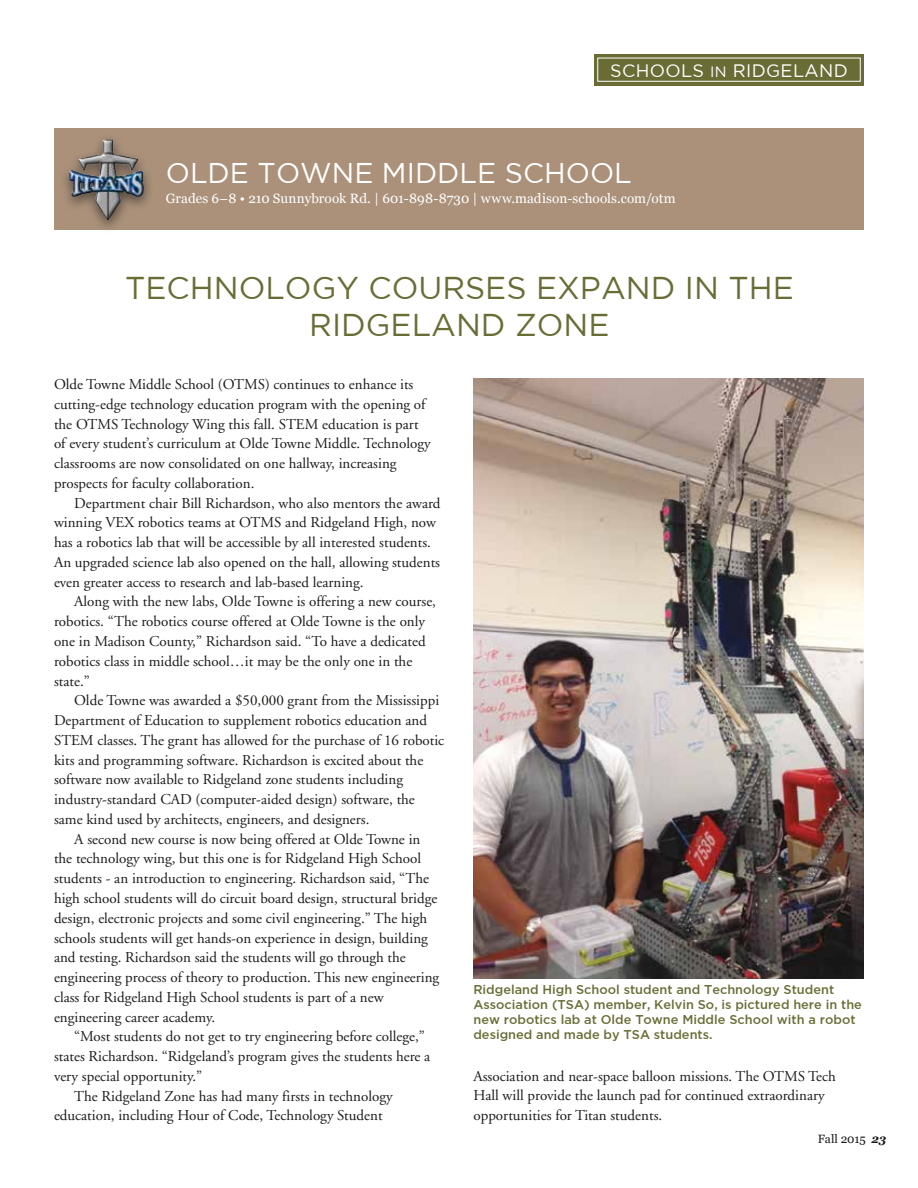
<style>
.page{position:relative;width:918px;height:1188px;background:#fff}
.page>*{position:absolute;margin:0;border:0;box-sizing:border-box;transform-origin:0 0}
.t1{font:31.5px/37.8px "Gotham";color:#696d35;text-align:center}
.t2{font:28.5px "Gotham";color:#fff}
.t3{font:18px "Gotham";letter-spacing:.02em;color:#fff}
.t4{font:15px/19.8px "Adobe Garamond";color:#1c1b1a}
.t5{font:13.5px "Georgia";letter-spacing:.01em;color:#fff}
.t6{font:500 12.75px/15px "Gotham";color:#696d35}
.t7{font:12px "Georgia";color:#1c1b1a}
.s1{font-size:15px}
.s2{font-weight:700;font-style:italic}
</style>
<div class="page">
<img style="left:473px;top:378px;width:391px;height:601px">
<div style="left:594px;top:54px;width:270px;height:31px;background:#696d35"></div>
<div style="left:597px;top:58px;width:264px;height:24px;border:1px solid #fff"></div>
<div style="left:54px;top:128px;width:810px;height:102px;background:#ab917a"></div>
<div style="left:59px;top:133px;width:95px;height:101px;background:#1c1b1a;opacity:.6"></div>
<img style="left:69px;top:140px;width:43px;height:80px">
<p class="t3" style="left:610px;top:60px;width:239px">SCHOOLS <span class="s1">IN</span> RIDGELAND</p>
<h2 class="t2" style="left:166px;top:157px;width:468px">OLDE TOWNE MIDDLE SCHOOL</h2>
<p class="t5" style="left:166px;top:188px;width:511px">Grades 6–8 • 210 Sunnybrook Rd. | 601-898-8730 | www.madison-schools.com/otm</p>
<h1 class="t1" style="left:125px;top:268px;width:670px">TECHNOLOGY COURSES EXPAND IN THE<br>RIDGELAND ZONE</h1>
<p class="t4" style="left:54px;top:375px;width:378px">Olde Towne Middle School (OTMS) continues to enhance its cutting-edge technology education program with the opening of the OTMS Technology Wing this fall. STEM education is part of every student’s curriculum at Olde Towne Middle. Technology classrooms are now consolidated on one hallway, increasing prospects for faculty collaboration.</p>
<p class="t4" style="left:54px;top:493px;width:388px;text-indent:20px">Department chair Bill Richardson, who also mentors the award winning VEX robotics teams at OTMS and Ridgeland High, now has a robotics lab that will be accessible by all interested students.<br>An upgraded science lab also opened on the hall, allowing students even greater access to research and lab-based learning.</p>
<p class="t4" style="left:54px;top:592px;width:384px;text-indent:20px">Along with the new labs, Olde Towne is offering a new course, robotics. “The robotics course offered at Olde Towne is the only one in Madison County,” Richardson said. “To have a dedicated robotics class in middle school…it may be the only one in the state.”</p>
<p class="t4" style="left:74px;top:691px;width:366px">Olde Towne was awarded a $50,000 grant from the Mississippi</p>
<p class="t4" style="left:54px;top:711px;width:374px">Department of Education to supplement robotics education and</p>
<p class="t4" style="left:54px;top:731px;width:392px">STEM classes. The grant has allowed for the purchase of 16 robotic</p>
<p class="t4" style="left:54px;top:750px;width:371px">kits and programming software. Richardson is excited about the</p>
<p class="t4" style="left:54px;top:770px;width:351px">software now available to Ridgeland zone students including</p>
<p class="t4" style="left:54px;top:790px;width:362px">industry-standard CAD (computer-aided design) software, the</p>
<p class="t4" style="left:54px;top:810px;width:317px">same kind used by architects, engineers, and designers.</p>
<p class="t4" style="left:74px;top:829px;width:348px">A second new course is now being offered at Olde Towne in</p>
<p class="t4" style="left:54px;top:849px;width:369px">the technology wing, but this one is for Ridgeland High School</p>
<p class="t4" style="left:54px;top:869px;width:377px">students - an introduction to engineering. Richardson said, “The</p>
<p class="t4" style="left:54px;top:889px;width:385px">high school students will do circuit board design, structural bridge</p>
<p class="t4" style="left:54px;top:908px;width:375px">design, electronic projects and some civil engineering.” The high</p>
<p class="t4" style="left:54px;top:928px;width:375px">schools students will get hands-on experience in design, building</p>
<p class="t4" style="left:54px;top:948px;width:353px">and testing. Richardson said the students will go through the</p>
<p class="t4" style="left:54px;top:968px;width:387px">engineering process of theory to production. This new engineering</p>
<p class="t4" style="left:54px;top:988px;width:331px">class for Ridgeland High School students is part of a new</p>
<p class="t4" style="left:54px;top:1007px;width:163px">engineering career academy.</p>
<p class="t4" style="left:74px;top:1027px;width:352px">“Most students do not get to try engineering before college,”</p>
<p class="t4" style="left:54px;top:1047px;width:378px">states Richardson. “Ridgeland’s program gives the students here a</p>
<p class="t4" style="left:54px;top:1067px;width:150px">very special opportunity.”</p>
<p class="t4" style="left:74px;top:1086px;width:320px">The Ridgeland Zone has had many firsts in technology</p>
<p class="t4" style="left:54px;top:1106px;width:330px">education, including Hour of Code, Technology Student</p>
<p class="t6" style="left:473px;top:981px;width:390px">Ridgeland High School student and Technology Student Association (TSA) member, Kelvin So, is pictured here in the new robotics lab at Olde Towne Middle School with a robot designed and made by TSA students.</p>
<p class="t4" style="left:473px;top:1067px;width:364px">Association and near-space balloon missions. The OTMS Tech<br>Hall will provide the launch pad for continued extraordinary opportunities for Titan students.</p>
<p class="t7" style="left:818px;top:1130px;width:70px">Fall 2015 <span class="s2">23</span></p>
</div>
